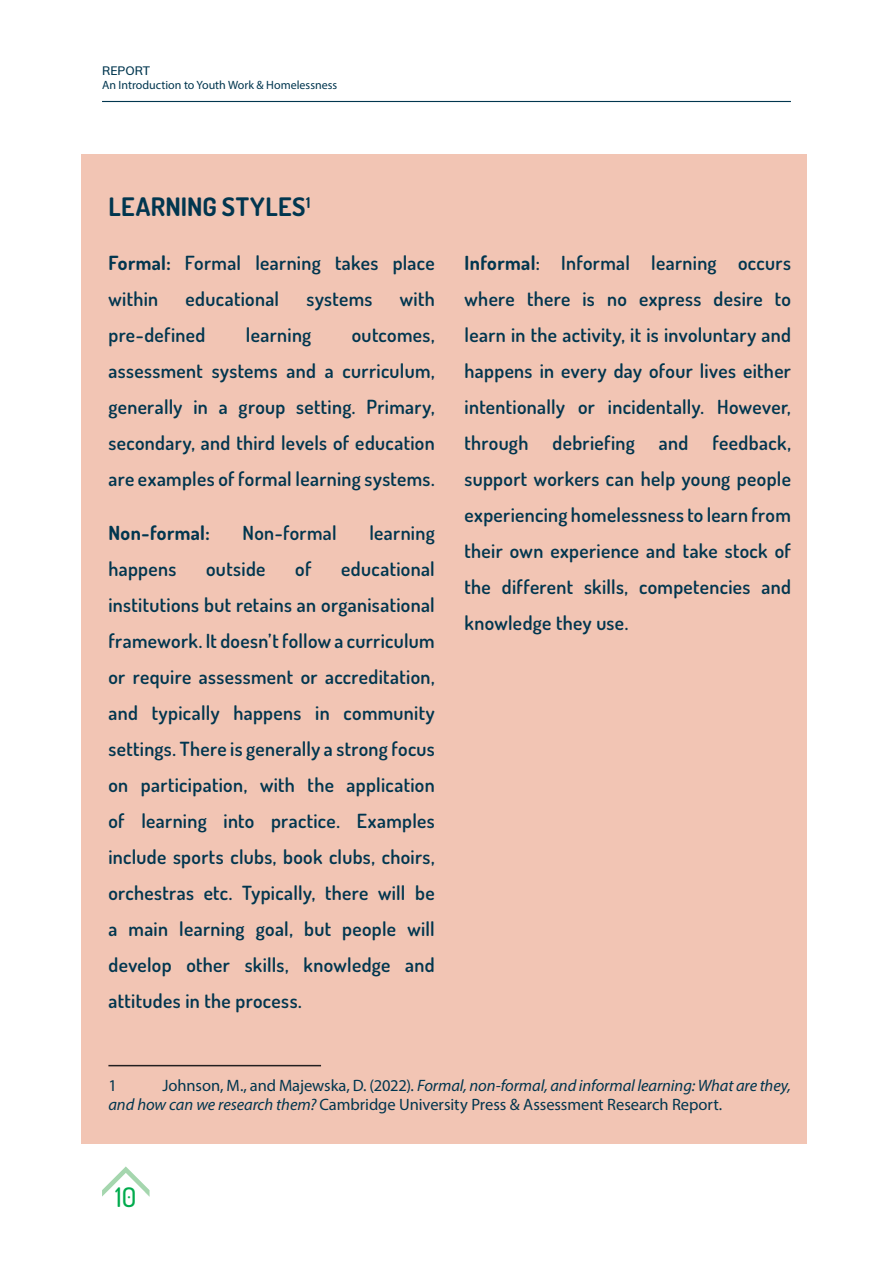
<style>
.page{position:relative;width:893px;height:1263px;background:#fff}
.page>*{position:absolute;margin:0;border:0;box-sizing:border-box;transform-origin:0 0}
.t1{font:500 27px "Dosis";color:#00ab4d}
.body_txt{font:700 25.5px "Dosis";letter-spacing:.015em;color:#01364f}
.body_txt-2{font:600 19.5px/36px "Dosis";letter-spacing:.02em;color:#01364f;text-align:justify}
.body_txt-3{font:700 19.5px "Dosis";letter-spacing:.02em;color:#01364f}
.body_txt-4{font:16.5px/18.8px "Myriad Pro";letter-spacing:-.005em;color:#01364f}
.t2{font:12px "Myriad Pro";color:#01364f}
.t3{font:600 12px "Muli";color:#01364f}
.s1{font-weight:700}
.s2{font-style:italic}
</style>
<div class="page">
<hr style="left:102px;top:101px;width:689px;height:1px;background:#01364f">
<svg style="left:102px;top:1166px;width:48px;height:30px"></svg>
<div style="left:82px;top:154px;width:725px;height:989px;background:#f2c5b4"></div>
<hr style="left:108px;top:1065px;width:213px;height:1px;background:#231f20">
<p class="t3" style="left:102px;top:62px;width:50px">REPORT</p>
<p class="t2" style="left:102px;top:78px;width:237px">An Introduction to Youth Work &amp; Homelessness</p>
<p class="body_txt" style="left:108px;top:189px;width:203px">LEARNING STYLES<sup>1</sup></p>
<p class="body_txt-2" style="left:108px;top:244px;width:328px"><span class="s1">Formal:</span> Formal learning takes place within</p>
<p class="body_txt-2" style="left:186px;top:280px;width:95px">educational</p>
<p class="body_txt-2" style="left:306px;top:280px;width:67px">systems</p>
<p class="body_txt-2" style="left:400px;top:280px;width:36px">with</p>
<p class="body_txt-2" style="left:108px;top:316px;width:99px">pre-defined</p>
<p class="body_txt-2" style="left:246px;top:316px;width:67px">learning</p>
<p class="body_txt-2" style="left:108px;top:316px;width:328px;text-indent:243px">outcomes, assessment systems and a curriculum, generally in a group setting. Primary, secondary, and third levels of education are examples of formal learning systems.</p>
<p class="body_txt-3" style="left:108px;top:519px;width:103px">Non-formal:</p>
<p class="body_txt-2" style="left:242px;top:514px;width:96px">Non-formal</p>
<p class="body_txt-2" style="left:369px;top:514px;width:67px">learning</p>
<p class="body_txt-2" style="left:108px;top:550px;width:69px">happens</p>
<p class="body_txt-2" style="left:206px;top:550px;width:61px">outside</p>
<p class="body_txt-2" style="left:295px;top:550px;width:18px">of</p>
<p class="body_txt-2" style="left:108px;top:550px;width:328px;text-indent:233px">educational institutions but retains an organisational framework. It doesn’t follow a curriculum or require assessment or accreditation, and typically happens in community settings. There is generally a strong focus on participation, with the application of learning into practice. Examples include sports clubs, book clubs, choirs, orchestras etc. Typically, there will be a main learning goal, but people will develop other skills, knowledge and attitudes in the process.</p>
<p class="body_txt-2" style="left:465px;top:244px;width:328px"><span class="s1">Informal</span>: Informal learning occurs where there is no express desire to learn in the activity, it is involuntary and happens in every day ofour lives either intentionally or incidentally. However, through debriefing and feedback, support workers can help young people experiencing homelessness to learn from their own experience and take stock of the different skills, competencies and knowledge they use.</p>
<p class="body_txt-4" style="left:108px;top:1076px;width:684px;text-indent:54px">Johnson, M., and Majewska, D. (2022). <span class="s2">Formal, non-formal, and informal learning: What are they, and how can we research them?</span> Cambridge University Press &amp; Assessment Research Report.</p>
<p class="body_txt-4" style="left:108px;top:1076px;width:10px">1</p>
<h1 class="t1" style="left:115px;top:1177px;width:23px">10</h1>
</div>
